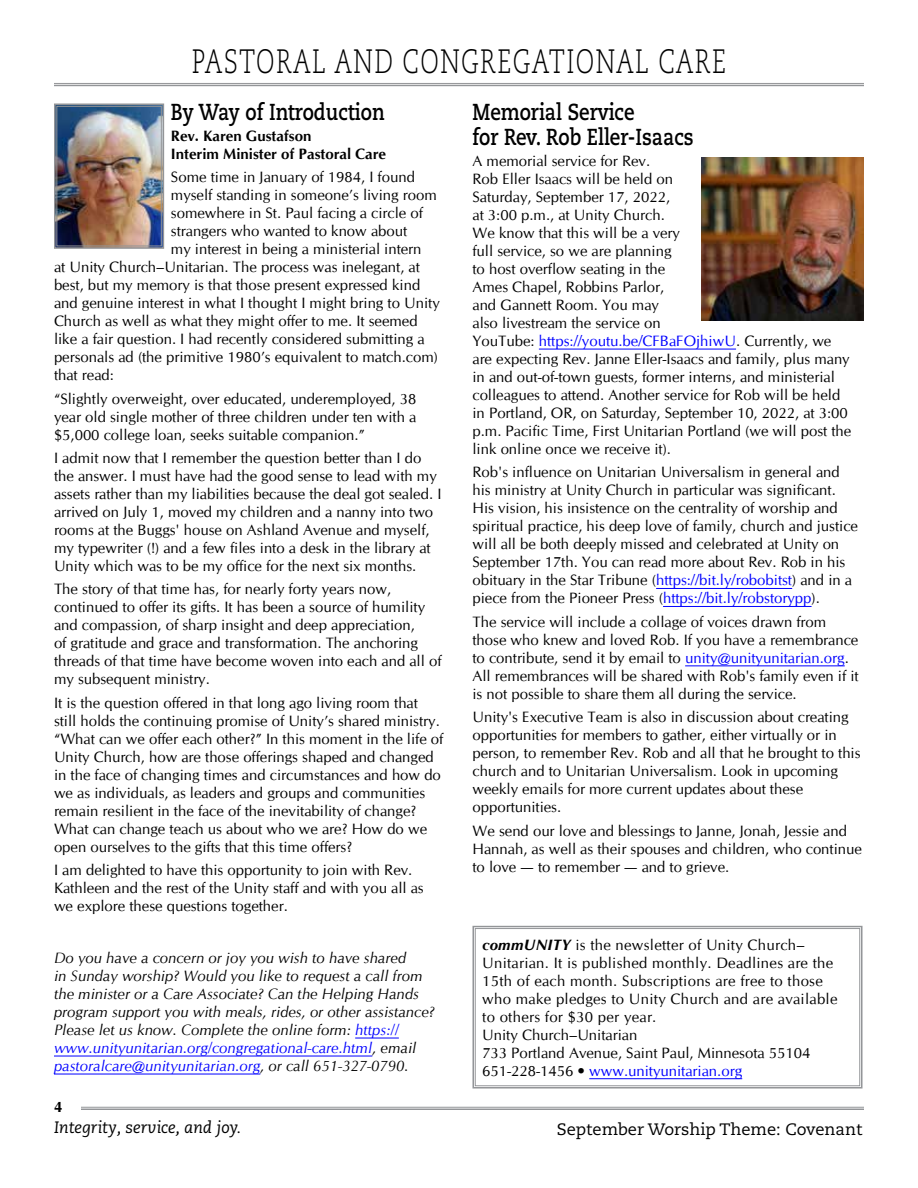
<style>
.page{position:relative;width:918px;height:1188px;background:#fff}
.page>*{position:absolute;margin:0;border:0;box-sizing:border-box;transform-origin:0 0}
.t1{font:300 33.75px "Caecilia LT Pro 45";letter-spacing:.06em;color:#000;scale:.72 1}
.t2{font:700 23.1px/25.2px "Caecilia LT Pro 75";color:#000;scale:.82 1}
.t3{font:16.5px "Caecilia LT Pro 55 Roman";color:#000}
.t4{font:italic 16.5px "Caecilia LT Pro 56";color:#000}
.t5{font:15px/18px "CG Omega";color:#000}
.t6{font:italic 15px/18px "CG Omega";color:#000}
.t7{font:15px/18px "CG Omega";letter-spacing:.02em;color:#000}
.t8{font:700 15px/18px "CG Omega";color:#000}
.s1{color:#00f}
.s2{font-weight:700;font-style:italic}
</style>
<div class="page">
<hr style="left:81px;top:1107px;width:783px;height:1px;background:#939598">
<hr style="left:81px;top:1108px;width:783px;height:2px;background:#939598">
<hr style="left:54px;top:83px;width:810px;height:1px;background:#939598">
<hr style="left:54px;top:85px;width:810px;height:1px;background:#939598">
<hr style="left:355px;top:1038px;width:44px;height:1px;background:#00f">
<hr style="left:54px;top:1056px;width:318px;height:1px;background:#00f">
<hr style="left:54px;top:1074px;width:206px;height:1px;background:#00f">
<hr style="left:539px;top:349px;width:197px;height:1px;background:#00f">
<hr style="left:656px;top:588px;width:136px;height:1px;background:#00f">
<hr style="left:663px;top:606px;width:149px;height:1px;background:#00f">
<hr style="left:685px;top:665px;width:160px;height:1px;background:#00f">
<img style="left:701px;top:158px;width:163px;height:162px">
<img style="left:54px;top:103px;width:111px;height:146px">
<div style="left:57px;top:106px;width:105px;height:140px;border:1px solid #939598"></div>
<svg style="left:472px;top:925px;width:391px;height:164px"></svg>
<div style="left:475px;top:928px;width:385px;height:158px;border:1px solid #939598"></div>
<h1 class="t1" style="left:192px;top:39px;width:743px">PASTORAL AND CONGREGATIONAL CARE</h1>
<h2 class="t2" style="left:472px;top:98px;width:271px">Memorial Service<br>for Rev. Rob Eller-Isaacs</h2>
<p class="t5" style="left:472px;top:152px;width:380px">A memorial service for Rev.<br>Rob Eller Isaacs will be held on<br>Saturday, September 17, 2022,<br>at 3:00 p.m., at Unity Church.<br>We know that this will be a very<br>full service, so we are planning<br>to host overflow seating in the<br>Ames Chapel, Robbins Parlor,<br>and Gannett Room. You may<br>also livestream the service on<br>YouTube: <span class="s1">https://youtu.be/CFBaFOjhiwU</span>. Currently, we are expecting Rev. Janne Eller-Isaacs and family, plus many in and out-of-town guests, former interns, and ministerial colleagues to attend. Another service for Rob will be held in Portland, OR, on Saturday, September 10, 2022, at 3:00 p.m. Pacific Time, First Unitarian Portland (we will post the link online once we receive it).</p>
<p class="t5" style="left:472px;top:464px;width:387px">Rob's influence on Unitarian Universalism in general and his ministry at Unity Church in particular was significant.<br>His vision, his insistence on the centrality of worship and spiritual practice, his deep love of family, church and justice will all be both deeply missed and celebrated at Unity on September 17th. You can read more about Rev. Rob in his obituary in the Star Tribune (<span class="s1">https://bit.ly/robobitst</span>) and in a piece from the Pioneer Press (<span class="s1">https://bit.ly/robstorypp</span>).</p>
<p class="t5" style="left:473px;top:613px;width:388px">The service will include a collage of voices drawn from those who knew and loved Rob. If you have a remembrance to contribute, send it by email to <span class="s1">unity@unityunitarian.org</span>.<br>All remembrances will be shared with Rob's family even if it is not possible to share them all during the service.</p>
<p class="t5" style="left:473px;top:708px;width:390px">Unity's Executive Team is also in discussion about creating opportunities for members to gather, either virtually or in person, to remember Rev. Rob and all that he brought to this church and to Unitarian Universalism. Look in upcoming weekly emails for more current updates about these opportunities.</p>
<p class="t5" style="left:473px;top:822px;width:391px">We send our love and blessings to Janne, Jonah, Jessie and<br>Hannah, as well as their spouses and children, who continue to love — to remember — and to grieve.</p>
<h2 class="t2" style="left:171px;top:98px;width:262px">By Way of Introduction</h2>
<p class="t8" style="left:171px;top:127px;width:217px">Rev. Karen Gustafson<br>Interim Minister of Pastoral Care</p>
<p class="t5" style="left:171px;top:168px;width:246px">Some time in January of 1984, I found</p>
<p class="t5" style="left:171px;top:186px;width:267px">myself standing in someone’s living room</p>
<p class="t5" style="left:171px;top:204px;width:254px">somewhere in St. Paul facing a circle of</p>
<p class="t5" style="left:171px;top:222px;width:238px">strangers who wanted to know about</p>
<p class="t5" style="left:171px;top:240px;width:252px">my interest in being a ministerial intern</p>
<p class="t5" style="left:54px;top:258px;width:367px">at Unity Church–Unitarian. The process was inelegant, at</p>
<p class="t5" style="left:54px;top:276px;width:368px">best, but my memory is that those present expressed kind</p>
<p class="t5" style="left:54px;top:294px;width:387px">and genuine interest in what I thought I might bring to Unity</p>
<p class="t5" style="left:54px;top:312px;width:365px">Church as well as what they might offer to me. It seemed</p>
<p class="t5" style="left:54px;top:330px;width:372px">like a fair question. I had recently considered submitting a</p>
<p class="t5" style="left:54px;top:348px;width:385px">personals ad (the primitive 1980’s equivalent to match.com)</p>
<p class="t5" style="left:54px;top:366px;width:61px">that read:</p>
<p class="t5" style="left:54px;top:390px;width:364px;text-align:justify">“Slightly overweight, over educated, underemployed, 38 year old single mother of three children under ten with a $5,000 college loan, seeks suitable companion.”</p>
<p class="t5" style="left:54px;top:449px;width:389px">I admit now that I remember the question better than I do the answer. I must have had the good sense to lead with my assets rather than my liabilities because the deal got sealed. I arrived on July 1, moved my children and a nanny into two rooms at the Buggs' house on Ashland Avenue and myself, my typewriter (!) and a few files into a desk in the library at Unity which was to be my office for the next six months.</p>
<p class="t5" style="left:54px;top:581px;width:389px">The story of that time has, for nearly forty years now, continued to offer its gifts. It has been a source of humility and compassion, of sharp insight and deep appreciation,<br>of gratitude and grace and transformation. The anchoring threads of that time have become woven into each and all of my subsequent ministry.</p>
<p class="t5" style="left:54px;top:694px;width:391px">It is the question offered in that long ago living room that still holds the continuing promise of Unity’s shared ministry. “What can we offer each other?” In this moment in the life of Unity Church, how are those offerings shaped and changed in the face of changing times and circumstances and how do we as individuals, as leaders and groups and communities remain resilient in the face of the inevitability of change?<br>What can change teach us about who we are? How do we open ourselves to the gifts that this time offers?</p>
<p class="t5" style="left:54px;top:861px;width:371px">I am delighted to have this opportunity to join with Rev.<br>Kathleen and the rest of the Unity staff and with you all as we explore these questions together.</p>
<p class="t6" style="left:54px;top:949px;width:382px">Do you have a concern or joy you wish to have shared<br>in Sunday worship? Would you like to request a call from the minister or a Care Associate? Can the Helping Hands program support you with meals, rides, or other assistance?<br>Please let us know. Complete the online form: <span class="s1">https:// www.unityunitarian.org/congregational-care.html</span>, email <span class="s1">pastoralcare@unityunitarian.org</span>, or call 651-327-0790.</p>
<p class="t7" style="left:482px;top:936px;width:357px"><span class="s2">commUNITY</span> is the newsletter of Unity Church– Unitarian. It is published monthly. Deadlines are the 15th of each month. Subscriptions are free to those who make pledges to Unity Church and are available to others for $30 per year.<br>Unity Church–Unitarian<br>733 Portland Avenue, Saint Paul, Minnesota 55104<br>651-228-1456 • <span class="s1">www.unityunitarian.org</span></p>
<p class="t8" style="left:54px;top:1098px;width:10px">4</p>
<p class="t4" style="left:54px;top:1117px;width:188px">Integrity, service, and joy.</p>
<p class="t3" style="left:557px;top:1118px;width:307px">September Worship Theme: Covenant</p>
</div>
